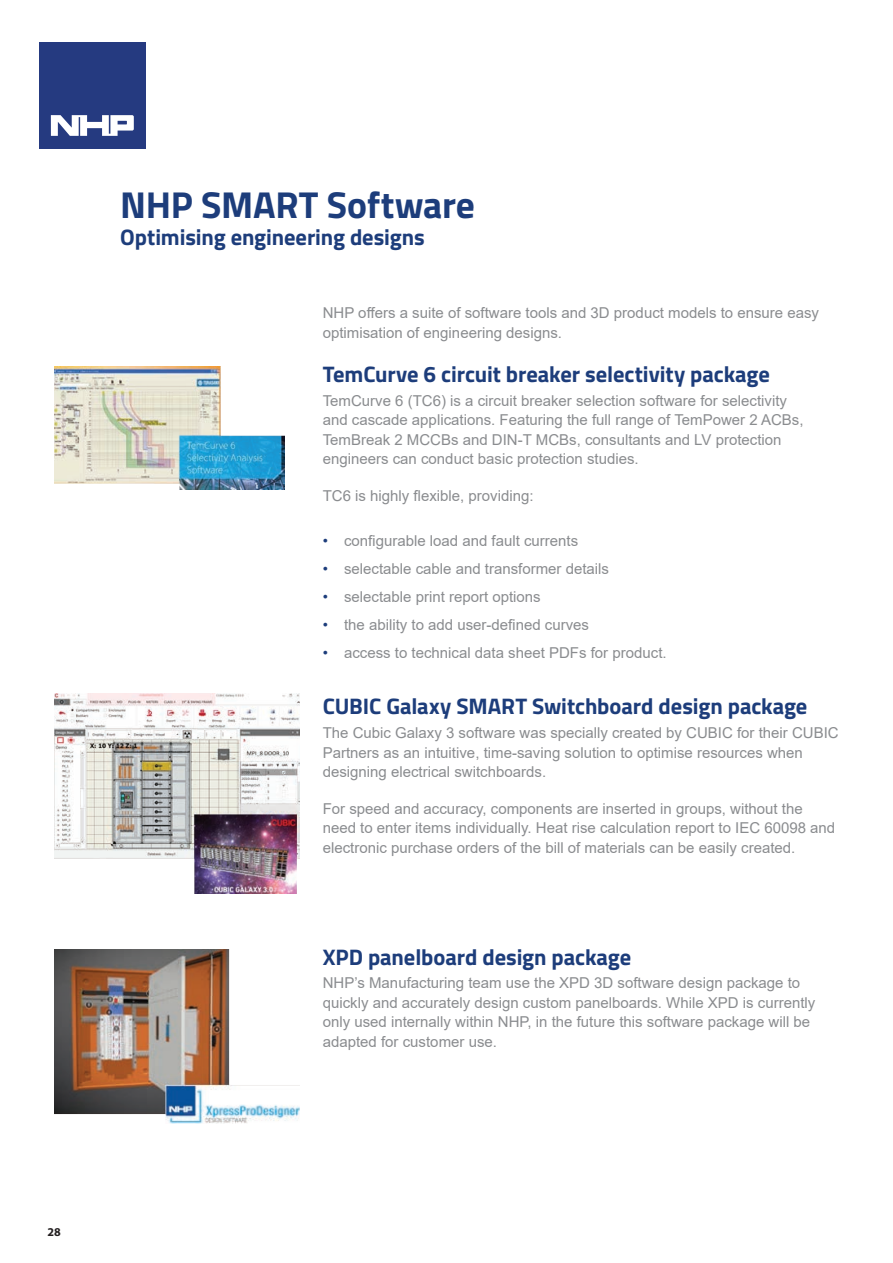
<style>
.page{position:relative;width:893px;height:1263px;background:#fff}
.page>*{position:absolute;margin:0;border:0;box-sizing:border-box;transform-origin:0 0}
.t1{font:700 37.5px "Titillium";letter-spacing:-.005em;color:#1d3d7b}
.t2{font:700 22.5px "Titillium";letter-spacing:-.005em;color:#1d3d7b}
.t3{font:15px/19.5px "Arial";color:#8a8c8f}
.t4{font:700 12px "Myriad Pro";color:#231f20}
.s1{color:#1d3d7b}
</style>
<div class="page">
<img style="left:54px;top:366px;width:230px;height:123px">
<img style="left:54px;top:950px;width:246px;height:173px">
<img style="left:54px;top:694px;width:246px;height:199px">
<div style="left:39px;top:42px;width:106px;height:106px;background:#253a80"></div>
<svg style="left:51px;top:115px;width:83px;height:21px"></svg>
<h1 class="t1" style="left:120px;top:177px;width:356px">NHP SMART Software</h1>
<h2 class="t2" style="left:120px;top:220px;width:306px">Optimising engineering designs</h2>
<p class="t3" style="left:323px;top:303px;width:498px">NHP offers a suite of software tools and 3D product models to ensure easy optimisation of engineering designs.</p>
<h2 class="t2" style="left:323px;top:357px;width:449px">TemCurve 6 circuit breaker selectivity package</h2>
<p class="t3" style="left:323px;top:390px;width:482px">TemCurve 6 (TC6) is a circuit breaker selection software for selectivity and cascade applications. Featuring the full range of TemPower 2 ACBs, TemBreak 2 MCCBs and DIN-T MCBs, consultants and LV protection engineers can conduct basic protection studies.</p>
<p class="t3" style="left:323px;top:485px;width:212px">TC6 is highly flexible, providing:</p>
<p class="t3" style="left:323px;top:530px;width:257px"><span class="s1">•</span> configurable load and fault currents</p>
<p class="t3" style="left:323px;top:558px;width:288px"><span class="s1">•</span> selectable cable and transformer details</p>
<p class="t3" style="left:323px;top:586px;width:220px"><span class="s1">•</span> selectable print report options</p>
<p class="t3" style="left:323px;top:614px;width:268px"><span class="s1">•</span> the ability to add user-defined curves</p>
<p class="t3" style="left:323px;top:642px;width:345px"><span class="s1">•</span> access to technical data sheet PDFs for product.</p>
<h2 class="t2" style="left:323px;top:689px;width:486px">CUBIC Galaxy SMART Switchboard design package</h2>
<p class="t3" style="left:323px;top:723px;width:517px">The Cubic Galaxy 3 software was specially created by CUBIC for their CUBIC<br>Partners as an intuitive, time-saving solution to optimise resources when designing electrical switchboards.</p>
<p class="t3" style="left:323px;top:798px;width:514px">For speed and accuracy, components are inserted in groups, without the need to enter items individually. Heat rise calculation report to IEC 60098 and electronic purchase orders of the bill of materials can be easily created.</p>
<h2 class="t2" style="left:323px;top:939px;width:310px">XPD panelboard design package</h2>
<p class="t3" style="left:323px;top:973px;width:494px">NHP’s Manufacturing team use the XPD 3D software design package to quickly and accurately design custom panelboards. While XPD is currently only used internally within NHP, in the future this software package will be adapted for customer use.</p>
<p class="t4" style="left:48px;top:1224px;width:15px">28</p>
</div>
